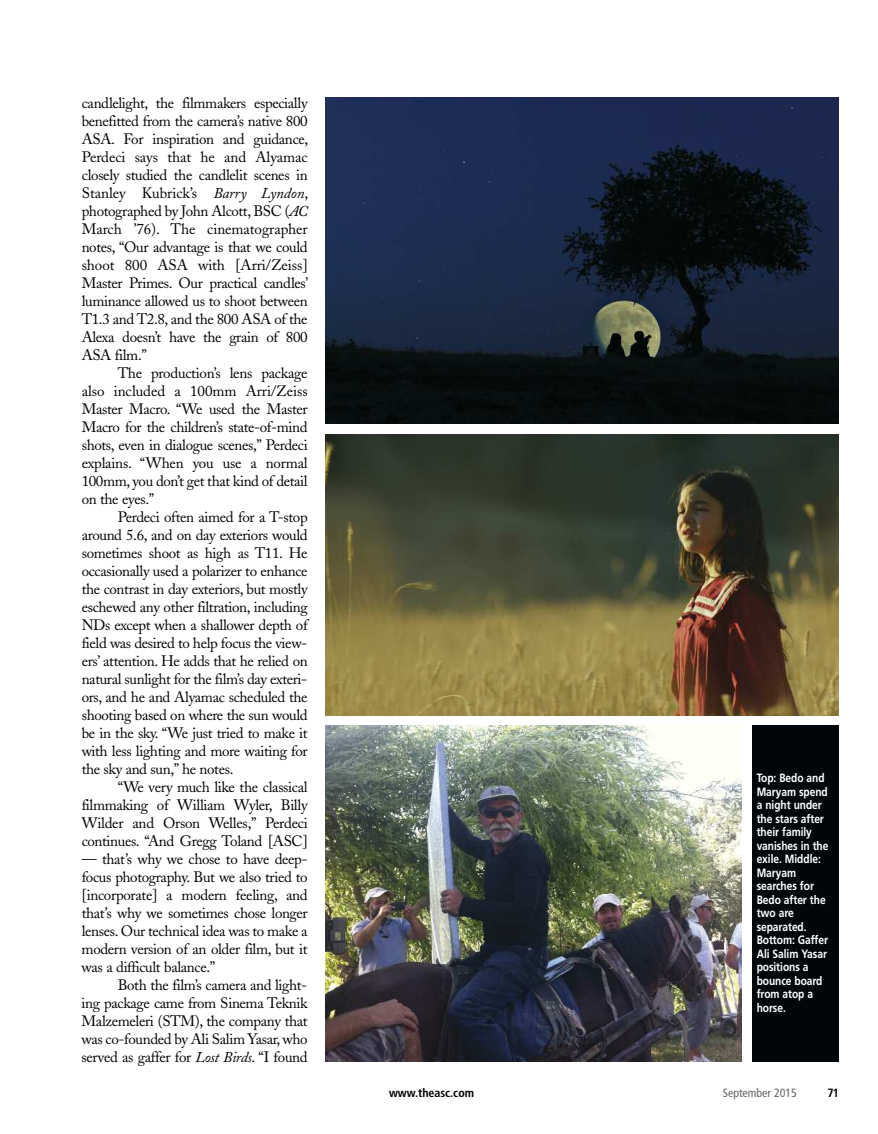
<style>
.page{position:relative;width:878px;height:1134px;background:#fff}
.page>*{position:absolute;margin:0;border:0;box-sizing:border-box;transform-origin:0 0}
.t1{font:15px/18px "Adobe Caslon";letter-spacing:-.025em;color:#000006;text-align:justify}
.t2{font:700 12px/13.5px "Frutiger";letter-spacing:-.005em;color:#fff;scale:.85 1}
.t3{font:700 condensed 12px "Frutiger";letter-spacing:-.005em;color:#000006}
.t4{font:condensed 12px "Frutiger";letter-spacing:-.005em;color:#66666a}
.s1{font-style:italic}
</style>
<div class="page">
<img style="left:326px;top:97px;width:512px;height:327px">
<div style="left:752px;top:726px;width:86px;height:336px;background:#00060a"></div>
<img style="left:326px;top:434px;width:512px;height:281px">
<img style="left:326px;top:726px;width:415px;height:336px">
<p class="t1" style="left:82px;top:96px;width:228px">candlelight, the filmmakers especially benefitted from the camera’s native 800<br>ASA. For inspiration and guidance, Perdeci says that he and Alyamac closely studied the candlelit scenes in Stanley Kubrick’s <span class="s1">Barry Lyndon</span>, photographed by John Alcott, BSC (<span class="s1">AC </span>March ’76). The cinematographer notes, “Our advantage is that we could shoot 800 ASA with [Arri/Zeiss] Master Primes. Our practical candles’ luminance allowed us to shoot between T1.3 and T2.8, and the 800 ASA of the Alexa doesn’t have the grain of 800<br>ASA film.”</p>
<p class="t1" style="left:82px;top:366px;width:227px;text-indent:36px">The production’s lens package also included a 100mm Arri/Zeiss Master Macro. “We used the Master Macro for the children’s state-of-mind shots, even in dialogue scenes,” Perdeci explains. “When you use a normal 100mm, you don’t get that kind of detail on the eyes.”</p>
<p class="t1" style="left:82px;top:510px;width:227px;text-indent:36px">Perdeci often aimed for a T-stop around 5.6, and on day exteriors would sometimes shoot as high as T11. He occasionally used a polarizer to enhance the contrast in day exteriors, but mostly eschewed any other filtration, including NDs except when a shallower depth of field was desired to help focus the view&shy;ers’ attention. He adds that he relied on natural sunlight for the film’s day exteri&shy;ors, and he and Alyamac scheduled the shooting based on where the sun would be in the sky. “We just tried to make it with less lighting and more waiting for the sky and sun,” he notes.</p>
<p class="t1" style="left:82px;top:780px;width:227px;text-indent:36px">“We very much like the classical filmmaking of William Wyler, Billy Wilder and Orson Welles,” Perdeci continues. “And Gregg Toland [ASC]</p>
<p class="t1" style="left:82px;top:852px;width:227px">— that’s why we chose to have deep&shy;focus photography. But we also tried to [incorporate] a modern feeling, and that’s why we sometimes chose longer lenses. Our technical idea was to make a modern version of an older film, but it was a difficult balance.”</p>
<p class="t1" style="left:82px;top:978px;width:227px;text-indent:36px">Both the film’s camera and light&shy;ing package came from Sinema Teknik Malzemeleri (STM), the company that was co-founded by Ali Salim Yasar, who served as gaffer for <span class="s1">Lost Birds</span>. “I found</p>
<p class="t2" style="left:756px;top:772px;width:86px">Top: Bedo and<br>Maryam spend a night under the stars after their family vanishes in the exile. Middle:<br>Maryam searches for<br>Bedo after the two are separated.<br>Bottom: Gaffer<br>Ali Salim Yasar positions a bounce board from atop a horse.</p>
<p class="t3" style="left:389px;top:1088px;width:86px">www.theasc.com</p>
<p class="t4" style="left:722px;top:1088px;width:76px">September 2015</p>
<p class="t3" style="left:827px;top:1088px;width:13px">71</p>
</div>
